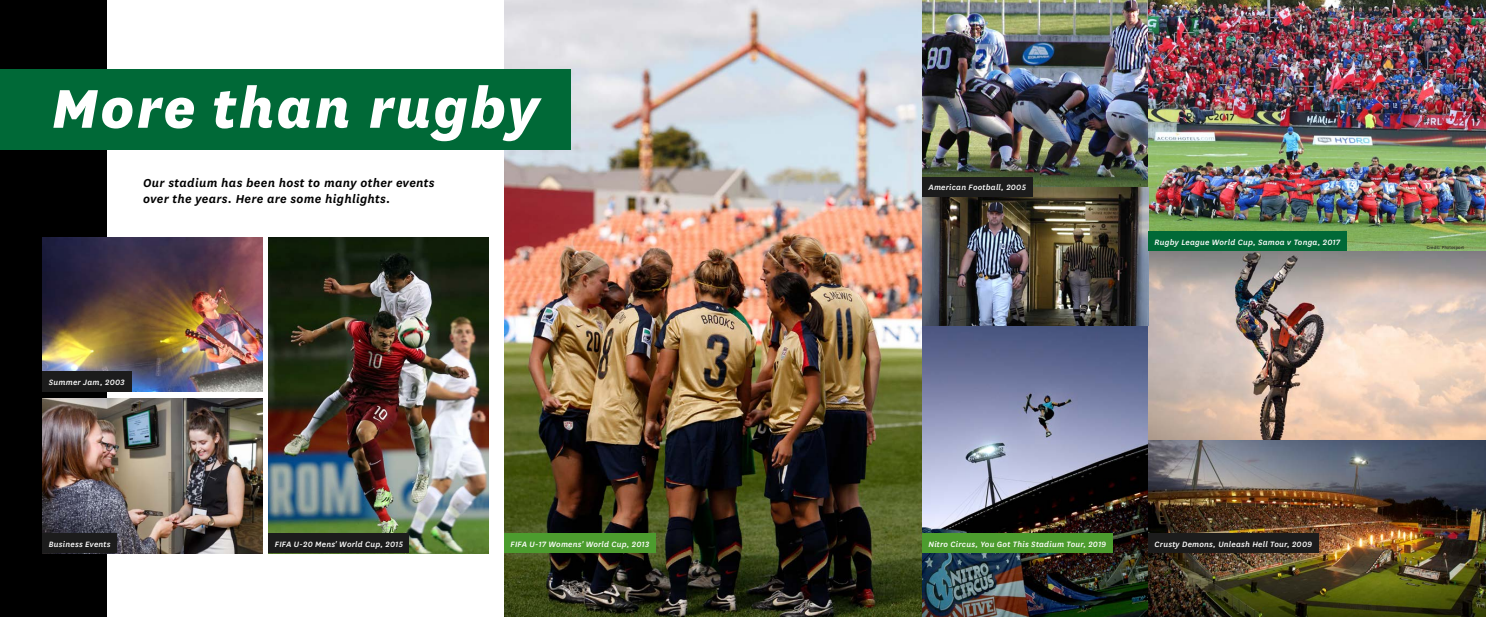
<style>
.page{position:relative;width:1486px;height:617px;background:#fff}
.page>*{position:absolute;margin:0;border:0;box-sizing:border-box;transform-origin:0 0}
.t1{font:italic 800 63.75px "National";letter-spacing:.025em;color:#fff}
.t2{font:italic 600 13.5px/16.2px "National";letter-spacing:.025em;color:#000}
.t3{font:italic 500 9px "National";letter-spacing:.025em;color:#fff}
.t4{font:4.88px "National";letter-spacing:.01em;color:#1c1c1c}
</style>
<div class="page">
<img style="left:504px;top:0;width:418px;height:617px">
<img style="left:922px;top:0;width:226px;height:187px">
<img style="left:1148px;top:0;width:338px;height:382px">
<div style="left:0;top:0;width:106px;height:617px;background:#000"></div>
<img style="left:43px;top:237px;width:219px;height:155px">
<img style="left:922px;top:187px;width:226px;height:430px">
<img style="left:1148px;top:382px;width:338px;height:235px">
<div style="left:43px;top:371px;width:89px;height:21px;background:#1c1c1c"></div>
<img style="left:269px;top:237px;width:219px;height:316px">
<div style="left:0;top:69px;width:570px;height:81px;background:#006937"></div>
<div style="left:1148px;top:533px;width:170px;height:20px;background:#1c1c1c"></div>
<div style="left:922px;top:533px;width:191px;height:20px;background:#4c9c2e"></div>
<div style="left:504px;top:533px;width:152px;height:20px;background:#4c9c2e"></div>
<div style="left:269px;top:533px;width:140px;height:20px;background:#1c1c1c"></div>
<img style="left:43px;top:398px;width:219px;height:155px">
<div style="left:43px;top:533px;width:74px;height:20px;background:#1c1c1c"></div>
<div style="left:1148px;top:231px;width:198px;height:20px;background:#006937"></div>
<div style="left:922px;top:177px;width:110px;height:19px;background:#1c1c1c"></div>
<h1 class="t1" style="left:51px;top:63px;width:489px">More than rugby</h1>
<h2 class="t2" style="left:143px;top:174px;width:293px">Our stadium has been host to many other events over the years. Here are some highlights.</h2>
<p class="t3" style="left:49px;top:376px;width:77px">Summer Jam, 2003</p>
<p class="t3" style="left:928px;top:181px;width:99px">American Football, 2005</p>
<p class="t3" style="left:1155px;top:236px;width:187px">Rugby League World Cup, Samoa v Tonga, 2017</p>
<p class="t3" style="left:49px;top:538px;width:63px">Business Events</p>
<p class="t3" style="left:275px;top:538px;width:129px">FIFA U-20 Mens' World Cup, 2015</p>
<p class="t3" style="left:511px;top:538px;width:140px">FIFA U-17 Womens' World Cup, 2013</p>
<p class="t3" style="left:928px;top:538px;width:179px">Nitro Circus, You Got This Stadium Tour, 2019</p>
<p class="t3" style="left:1155px;top:538px;width:159px">Crusty Demons, Unleash Hell Tour, 2009</p>
<p class="t4" style="left:1427px;top:244px;width:39px">Credit: Photosport</p>
</div>
